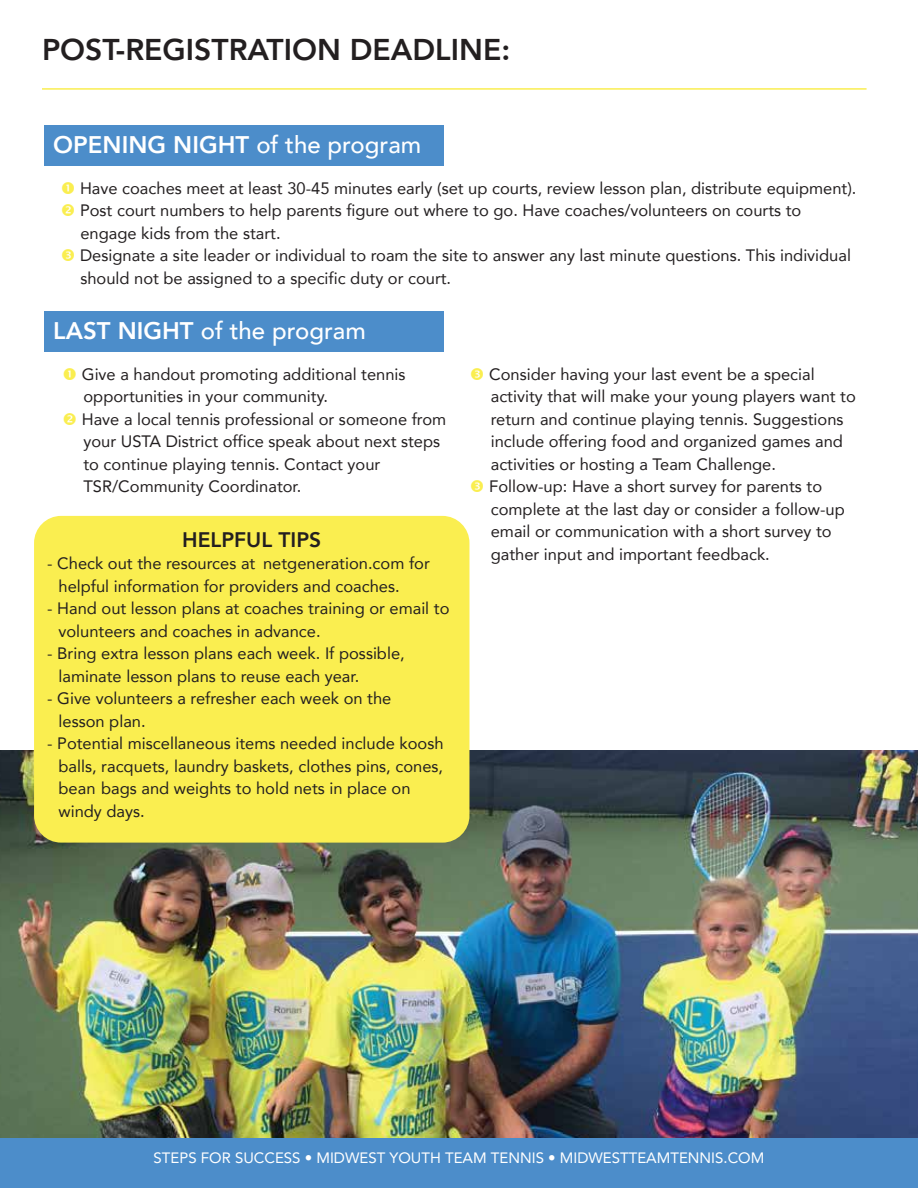
<style>
.page{position:relative;width:918px;height:1188px;background:#fff}
.page>*{position:absolute;margin:0;border:0;box-sizing:border-box;transform-origin:0 0}
.t1{font:800 30px "Avenir";color:#231f20}
.t2{font:800 24px "Avenir";color:#fff}
.t3{font:500 24px "Avenir";color:#fff}
.t4{font:800 21px "Avenir";color:#231f20}
.t5{font:16.5px/22.5px "Avenir";color:#231f20}
.t6{font:15px "Avenir";color:#fff}
.s1{font-weight:500}
.s2{font-weight:800}
</style>
<div class="page">
<hr style="left:42px;top:88px;width:825px;height:2px;background:#faee50">
<div style="left:0;top:1137px;width:918px;height:51px;background:#4c8dca"></div>
<div style="left:45px;top:125px;width:399px;height:41px;background:#4c8dca"></div>
<div style="left:45px;top:311px;width:399px;height:41px;background:#4c8dca"></div>
<img style="left:0;top:751px;width:918px;height:387px">
<div style="left:34px;top:516px;width:435px;height:327px;background:#faee50;border-radius:27px"></div>
<h1 class="t1" style="left:42px;top:26px;width:470px">POST-REGISTRATION DEADLINE:</h1>
<h2 class="t2" style="left:53px;top:126px;width:370px">OPENING NIGHT <span class="s1">of the program</span></h2>
<p class="t5" style="left:80px;top:176px;width:778px">Have coaches meet at least 30-45 minutes early (set up courts, review lesson plan, distribute equipment).<br>Post court numbers to help parents figure out where to go. Have coaches/volunteers on courts to engage kids from the start.<br>Designate a site leader or individual to roam the site to answer any last minute questions. This individual should not be assigned to a specific duty or court.</p>
<h2 class="t3" style="left:53px;top:310px;width:314px"><span class="s2">LAST NIGHT</span> of the program</h2>
<p class="t5" style="left:82px;top:362px;width:366px">Give a handout promoting additional tennis opportunities in your community.<br>Have a local tennis professional or someone from your USTA District office speak about next steps to continue playing tennis. Contact your TSR/Community Coordinator.</p>
<p class="t4" style="left:182px;top:523px;width:141px">HELPFUL TIPS</p>
<p class="t5" style="left:59px;top:552px;width:373px;text-indent:-11px">- Check out the resources at netgeneration.com for helpful information for providers and coaches.</p>
<p class="t5" style="left:59px;top:597px;width:392px;text-indent:-11px">- Hand out lesson plans at coaches training or email to volunteers and coaches in advance.</p>
<p class="t5" style="left:59px;top:642px;width:348px;text-indent:-11px">- Bring extra lesson plans each week. If possible, laminate lesson plans to reuse each year.</p>
<p class="t5" style="left:59px;top:687px;width:334px;text-indent:-11px">- Give volunteers a refresher each week on the lesson plan.</p>
<p class="t5" style="left:59px;top:732px;width:387px;text-indent:-11px">- Potential miscellaneous items needed include koosh balls, racquets, laundry baskets, clothes pins, cones, bean bags and weights to hold nets in place on windy days.</p>
<p class="t5" style="left:489px;top:362px;width:368px">Consider having your last event be a special activity that will make your young players want to return and continue playing tennis. Suggestions include offering food and organized games and activities or hosting a Team Challenge.<br>Follow-up: Have a short survey for parents to complete at the last day or consider a follow-up email or communication with a short survey to gather input and important feedback.</p>
<p class="t6" style="left:154px;top:1145px;width:612px">STEPS FOR SUCCESS • MIDWEST YOUTH TEAM TENNIS • MIDWESTTEAMTENNIS.COM</p>
</div>
